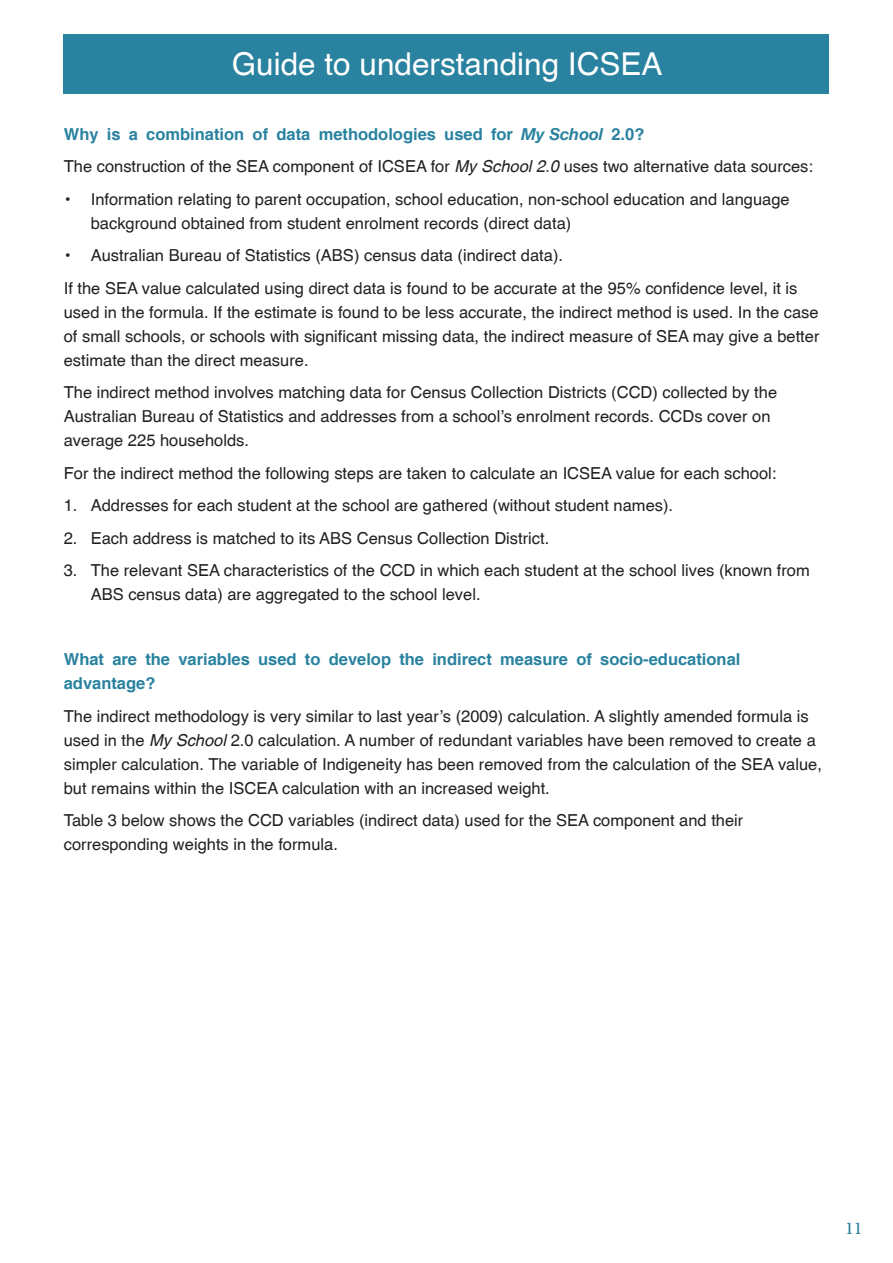
<style>
.page{position:relative;width:893px;height:1263px;background:#fff}
.page>*{position:absolute;margin:0;border:0;box-sizing:border-box;transform-origin:0 0}
.t1{font:31.5px "Helvetica";color:#fff}
.t2{font:500 18px "Minion Pro";color:#29829f}
.t3{font:16.5px/24px "Helvetica";color:#231f20}
.t4{font:700 16.5px/24px "AG Helvetica";color:#29829f}
.s1{font-family:"Helvetica Neue LT";font-style:italic}
.s2{font-family:"Helvetica cyr";font-style:italic}
</style>
<div class="page">
<div style="left:64px;top:34px;width:765px;height:60px;background:#29829f"></div>
<h1 class="t1" style="left:232px;top:44px;width:432px">Guide to understanding ICSEA</h1>
<p class="t4" style="left:64px;top:122px;width:582px">Why is a combination of data methodologies used for <span class="s1">My School</span> 2.0?</p>
<p class="t3" style="left:64px;top:154px;width:751px">The construction of the SEA component of ICSEA for <span class="s2">My School 2.0</span> uses two alternative data sources:</p>
<p class="t3" style="left:91px;top:187px;width:700px;text-indent:-27px">• Information relating to parent occupation, school education, non-school education and language background obtained from student enrolment records (direct data)</p>
<p class="t3" style="left:64px;top:243px;width:501px">• Australian Bureau of Statistics (ABS) census data (indirect data).</p>
<p class="t3" style="left:64px;top:276px;width:757px">If the SEA value calculated using direct data is found to be accurate at the 95% confidence level, it is used in the formula. If the estimate is found to be less accurate, the indirect method is used. In the case of small schools, or schools with significant missing data, the indirect measure of SEA may give a better estimate than the direct measure.</p>
<p class="t3" style="left:64px;top:380px;width:715px">The indirect method involves matching data for Census Collection Districts (CCD) collected by the<br>Australian Bureau of Statistics and addresses from a school’s enrolment records. CCDs cover on average 225 households.</p>
<p class="t3" style="left:64px;top:461px;width:714px">For the indirect method the following steps are taken to calculate an ICSEA value for each school:</p>
<p class="t3" style="left:64px;top:493px;width:611px">1. Addresses for each student at the school are gathered (without student names).</p>
<p class="t3" style="left:64px;top:526px;width:487px">2. Each address is matched to its ABS Census Collection District.</p>
<p class="t3" style="left:91px;top:558px;width:720px;text-indent:-27px">3. The relevant SEA characteristics of the CCD in which each student at the school lives (known from<br>ABS census data) are aggregated to the school level.</p>
<p class="t4" style="left:64px;top:648px;width:678px">What are the variables used to develop the indirect measure of socio-educational advantage?</p>
<p class="t3" style="left:64px;top:704px;width:760px">The indirect methodology is very similar to last year’s (2009) calculation. A slightly amended formula is used in the <span class="s2">My School</span> 2.0 calculation. A number of redundant variables have been removed to create a simpler calculation. The variable of Indigeneity has been removed from the calculation of the SEA value, but remains within the ISCEA calculation with an increased weight.</p>
<p class="t3" style="left:64px;top:808px;width:681px">Table 3 below shows the CCD variables (indirect data) used for the SEA component and their corresponding weights in the formula.</p>
<p class="t2" style="left:845px;top:1216px;width:19px">11</p>
</div>
